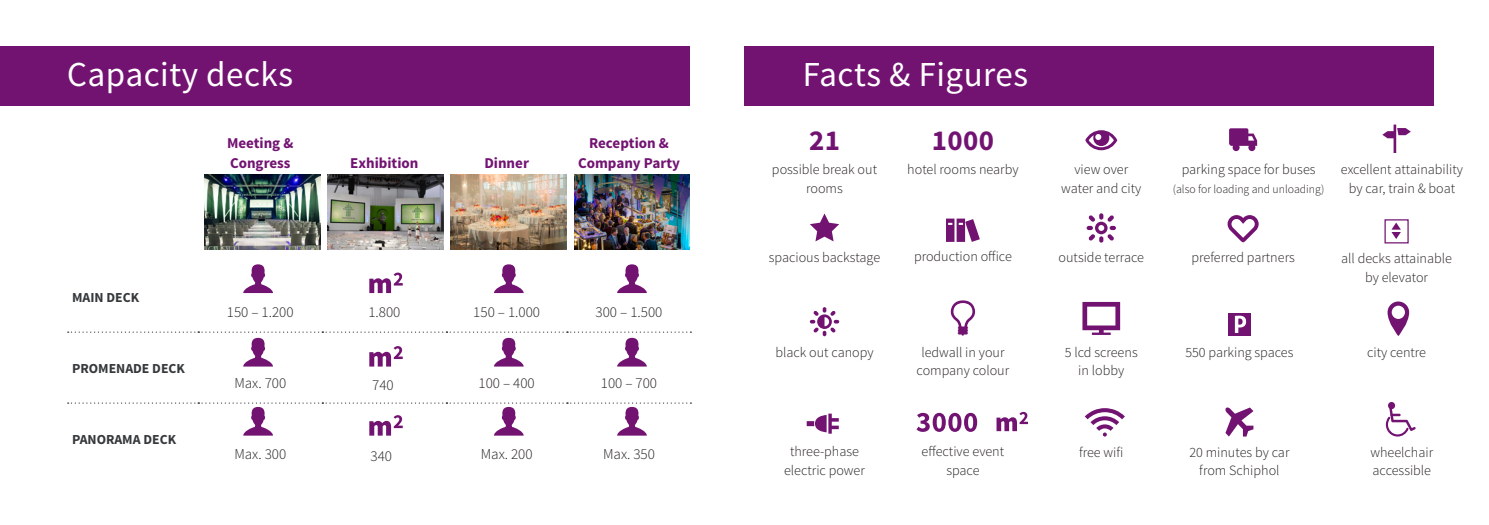
<style>
.page{position:relative;width:1489px;height:525px;background:#fff}
.page>*{position:absolute;margin:0;border:0;box-sizing:border-box;transform-origin:0 0}
.t1{font:35px "Source Sans Pro";letter-spacing:.015em;color:#fff}
.t2{font:700 28.88px "Source Sans Pro";letter-spacing:.015em;color:#721372}
.t3{font:300 15px "Source Sans Pro";color:#231f20}
.t4{font:700 15px/20px "Source Sans Pro";color:#721372}
.t5{font:300 14.12px/18.9px "Source Sans Pro";color:#231f20;text-align:center}
.t6{font:700 13.75px "Source Sans Pro";color:#36393c}
.t7{font:300 11.75px "Source Sans Pro";color:#231f20}
</style>
<div class="page">
<img style="left:204px;top:175px;width:116px;height:74px">
<img style="left:328px;top:175px;width:115px;height:74px">
<img style="left:451px;top:175px;width:115px;height:74px">
<img style="left:574px;top:175px;width:116px;height:74px">
<div style="left:0;top:46px;width:690px;height:59px;background:#721372"></div>
<div style="left:744px;top:46px;width:690px;height:59px;background:#721372"></div>
<svg style="left:243px;top:264px;width:30px;height:29px"></svg>
<svg style="left:494px;top:264px;width:29px;height:29px"></svg>
<svg style="left:617px;top:264px;width:30px;height:29px"></svg>
<svg style="left:1229px;top:128px;width:27px;height:23px"></svg>
<svg style="left:1227px;top:215px;width:31px;height:27px"></svg>
<svg style="left:810px;top:213px;width:29px;height:28px"></svg>
<svg style="left:809px;top:307px;width:30px;height:29px"></svg>
<svg style="left:946px;top:218px;width:33px;height:24px"></svg>
<svg style="left:950px;top:300px;width:25px;height:35px"></svg>
<svg style="left:916px;top:412px;width:61px;height:19px"></svg>
<svg style="left:1085px;top:130px;width:32px;height:20px"></svg>
<svg style="left:1086px;top:213px;width:29px;height:29px"></svg>
<svg style="left:1082px;top:302px;width:38px;height:33px"></svg>
<svg style="left:369px;top:272px;width:34px;height:21px"></svg>
<svg style="left:68px;top:331px;width:623px;height:35px"></svg>
<svg style="left:68px;top:402px;width:623px;height:33px"></svg>
<svg style="left:996px;top:411px;width:31px;height:20px"></svg>
<svg style="left:1084px;top:408px;width:40px;height:28px"></svg>
<svg style="left:1225px;top:407px;width:28px;height:29px"></svg>
<div style="left:1227px;top:312px;width:23px;height:23px;background:#721372"></div>
<svg style="left:1234px;top:315px;width:11px;height:18px"></svg>
<div style="left:1384px;top:219px;width:24px;height:24px;border:1px solid #721372"></div>
<svg style="left:1391px;top:222px;width:9px;height:17px"></svg>
<svg style="left:1382px;top:124px;width:28px;height:29px"></svg>
<svg style="left:806px;top:413px;width:32px;height:20px"></svg>
<svg style="left:1387px;top:301px;width:21px;height:35px"></svg>
<svg style="left:1385px;top:404px;width:30px;height:32px"></svg>
<svg style="left:1387px;top:402px;width:7px;height:7px"></svg>
<p class="t1" style="left:67px;top:53px;width:227px">Capacity decks</p>
<p class="t1" style="left:802px;top:53px;width:227px">Facts &amp; Figures</p>
<p class="t4" style="left:227px;top:133px;width:68px">Meeting &amp;<br>Congress</p>
<p class="t4" style="left:350px;top:153px;width:70px">Exhibition</p>
<p class="t4" style="left:484px;top:153px;width:46px">Dinner</p>
<p class="t4" style="left:578px;top:133px;width:103px;text-align:center">Reception &amp;<br>Company Party</p>
<p class="t6" style="left:72px;top:288px;width:69px">MAIN DECK</p>
<p class="t6" style="left:72px;top:359px;width:114px">PROMENADE DECK</p>
<p class="t6" style="left:72px;top:430px;width:105px">PANORAMA DECK</p>
<p class="t3" style="left:227px;top:303px;width:68px">150 – 1.200</p>
<p class="t3" style="left:368px;top:303px;width:34px">1.800</p>
<p class="t3" style="left:473px;top:303px;width:68px">150 – 1.000</p>
<p class="t3" style="left:595px;top:303px;width:68px">300 – 1.500</p>
<p class="t3" style="left:234px;top:374px;width:53px">Max. 700</p>
<p class="t3" style="left:372px;top:376px;width:23px">740</p>
<p class="t3" style="left:478px;top:374px;width:58px">100 – 400</p>
<p class="t3" style="left:601px;top:374px;width:58px">100 – 700</p>
<p class="t3" style="left:234px;top:445px;width:53px">Max. 300</p>
<p class="t3" style="left:370px;top:446px;width:23px">340</p>
<p class="t3" style="left:480px;top:445px;width:53px">Max. 200</p>
<p class="t3" style="left:603px;top:445px;width:53px">Max. 350</p>
<p class="t2" style="left:809px;top:121px;width:32px">21</p>
<p class="t5" style="left:772px;top:160px;width:107px">possible break out rooms</p>
<p class="t5" style="left:768px;top:247px;width:113px">spacious backstage</p>
<p class="t2" style="left:931px;top:121px;width:64px">1000</p>
<p class="t5" style="left:907px;top:160px;width:113px">hotel rooms nearby</p>
<p class="t5" style="left:914px;top:247px;width:99px">production office</p>
<p class="t5" style="left:775px;top:342px;width:100px">black out canopy</p>
<p class="t5" style="left:790px;top:442px;width:70px">three-phase</p>
<p class="t5" style="left:784px;top:461px;width:82px">electric power</p>
<p class="t5" style="left:916px;top:342px;width:94px">ledwall in your company colour</p>
<p class="t5" style="left:921px;top:442px;width:84px">effective event space</p>
<p class="t5" style="left:1061px;top:160px;width:82px">view over water and city</p>
<p class="t5" style="left:1181px;top:160px;width:135px">parking space for buses</p>
<p class="t7" style="left:1172px;top:182px;width:153px">(also for loading and unloading)</p>
<p class="t5" style="left:1340px;top:160px;width:124px">excellent attainability</p>
<p class="t5" style="left:1348px;top:179px;width:108px">by car, train &amp; boat</p>
<p class="t5" style="left:1058px;top:247px;width:87px">outside terrace</p>
<p class="t5" style="left:1191px;top:248px;width:105px">preferred partners</p>
<p class="t5" style="left:1340px;top:249px;width:112px">all decks attainable by elevator</p>
<p class="t5" style="left:1064px;top:342px;width:74px">5 lcd screens in lobby</p>
<p class="t5" style="left:1185px;top:342px;width:109px">550 parking spaces</p>
<p class="t5" style="left:1366px;top:342px;width:60px">city centre</p>
<p class="t5" style="left:1079px;top:442px;width:46px">free wifi</p>
<p class="t5" style="left:1189px;top:442px;width:102px">20 minutes by car from Schiphol</p>
<p class="t5" style="left:1370px;top:442px;width:64px;text-align:left">wheelchair accessible</p>
</div>
